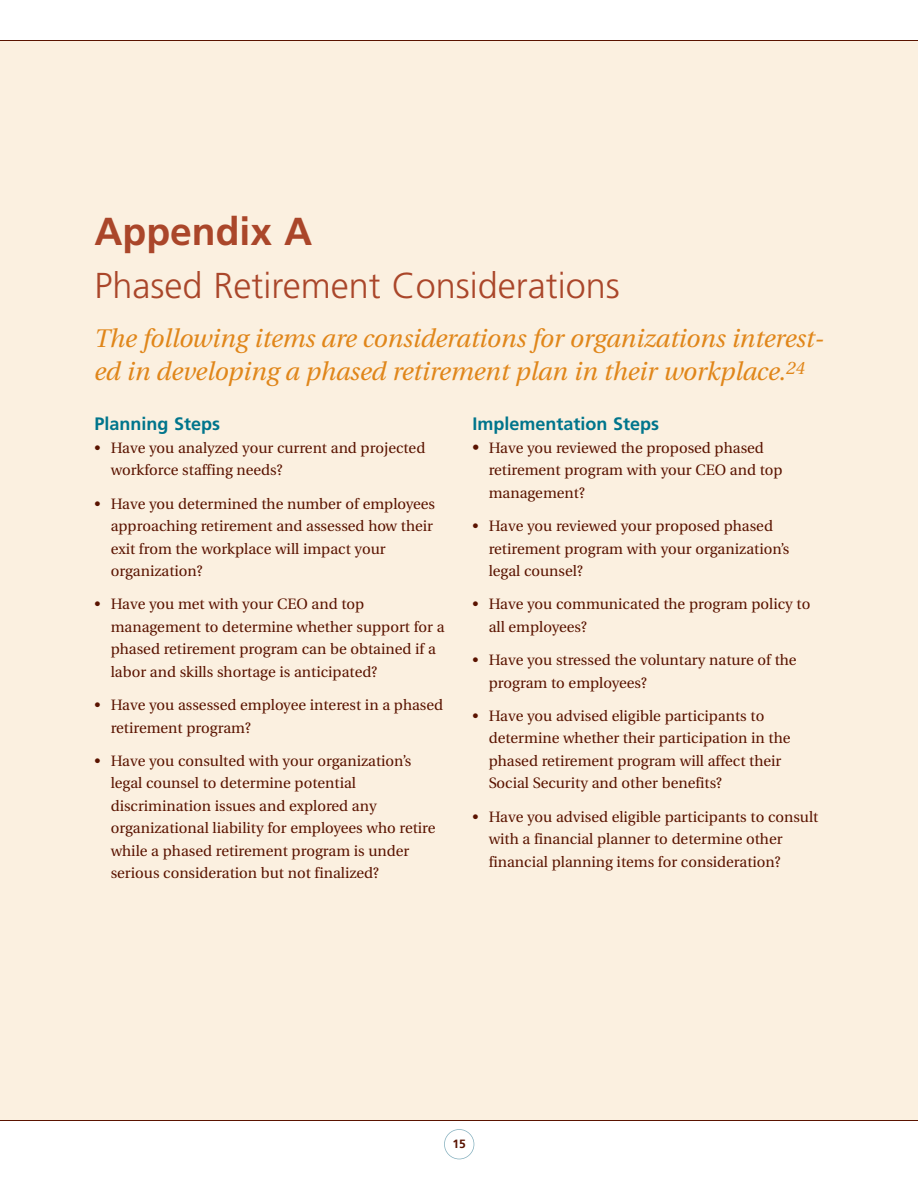
<style>
.page{position:relative;width:918px;height:1188px;background:#fff}
.page>*{position:absolute;margin:0;border:0;box-sizing:border-box;transform-origin:0 0}
.t1{font:700 39px "Frutiger LT";color:#aa462a}
.t2{font:300 36px "Frutiger LT";color:#aa462a}
.t3{font:italic 25.5px/33px "Utopia";letter-spacing:-.005em;color:#e0861a}
.t4{font:700 18px "Frutiger LT";color:#00758c}
.t5{font:15px/22.5px "Utopia";color:#5a1300}
.t6{font:700 12px "Frutiger LT";color:#5a1300}
.s1{font-size:16.5px}
</style>
<div class="page">
<div style="left:0;top:40px;width:918px;height:1080px;background:#fbf0e0"></div>
<div style="left:444px;top:1129px;width:30px;height:30px;border:2px solid #88b2c0;border-radius:50%"></div>
<hr style="left:0;top:40px;width:918px;height:1px;background:#5a1300">
<hr style="left:0;top:1120px;width:918px;height:1px;background:#5a1300">
<h1 class="t1" style="left:94px;top:217px;width:219px">Appendix A</h1>
<h2 class="t2" style="left:94px;top:268px;width:527px">Phased Retirement Considerations</h2>
<h3 class="t3" style="left:94px;top:324px;width:731px">The following items are considerations for organizations interest&shy;ed in developing a phased retirement plan in their workplace.<sup>24</sup></h3>
<p class="t4" style="left:94px;top:417px;width:127px">Planning Steps</p>
<p class="t5" style="left:111px;top:438px;width:316px;text-indent:-16px">• Have you analyzed your current and projected workforce staffing needs?</p>
<p class="t5" style="left:111px;top:494px;width:326px;text-indent:-16px">• Have you determined the number of employees approaching retirement and assessed how their exit from the workplace will impact your organization?</p>
<p class="t5" style="left:111px;top:594px;width:335px;text-indent:-16px">• Have you met with your CEO and top management to determine whether support for a phased retirement program can be obtained if a labor and skills shortage is anticipated?</p>
<p class="t5" style="left:111px;top:695px;width:334px;text-indent:-16px">• Have you assessed employee interest in a phased retirement program?</p>
<p class="t5" style="left:111px;top:751px;width:326px;text-indent:-16px">• Have you consulted with your organization’s legal counsel to determine potential discrimination issues and explored any organizational liability for employees who retire while a phased retirement program is under serious consideration but not finalized?</p>
<p class="t4" style="left:472px;top:417px;width:188px">Implementation Steps</p>
<p class="t5" style="left:489px;top:438px;width:295px;text-indent:-16px"><span class="s1">•</span> Have you reviewed the proposed phased retirement program with your CEO and top management?</p>
<p class="t5" style="left:489px;top:516px;width:302px;text-indent:-16px">• Have you reviewed your proposed phased retirement program with your organization’s legal counsel?</p>
<p class="t5" style="left:489px;top:594px;width:323px;text-indent:-16px">• Have you communicated the program policy to all employees?</p>
<p class="t5" style="left:489px;top:650px;width:309px;text-indent:-16px">• Have you stressed the voluntary nature of the program to employees?</p>
<p class="t5" style="left:489px;top:706px;width:303px;text-indent:-16px">• Have you advised eligible participants to determine whether their participation in the phased retirement program will affect their Social Security and other benefits?</p>
<p class="t5" style="left:489px;top:807px;width:331px;text-indent:-16px">• Have you advised eligible participants to consult with a financial planner to determine other financial planning items for consideration?</p>
<p class="t6" style="left:453px;top:1139px;width:15px">15</p>
</div>
